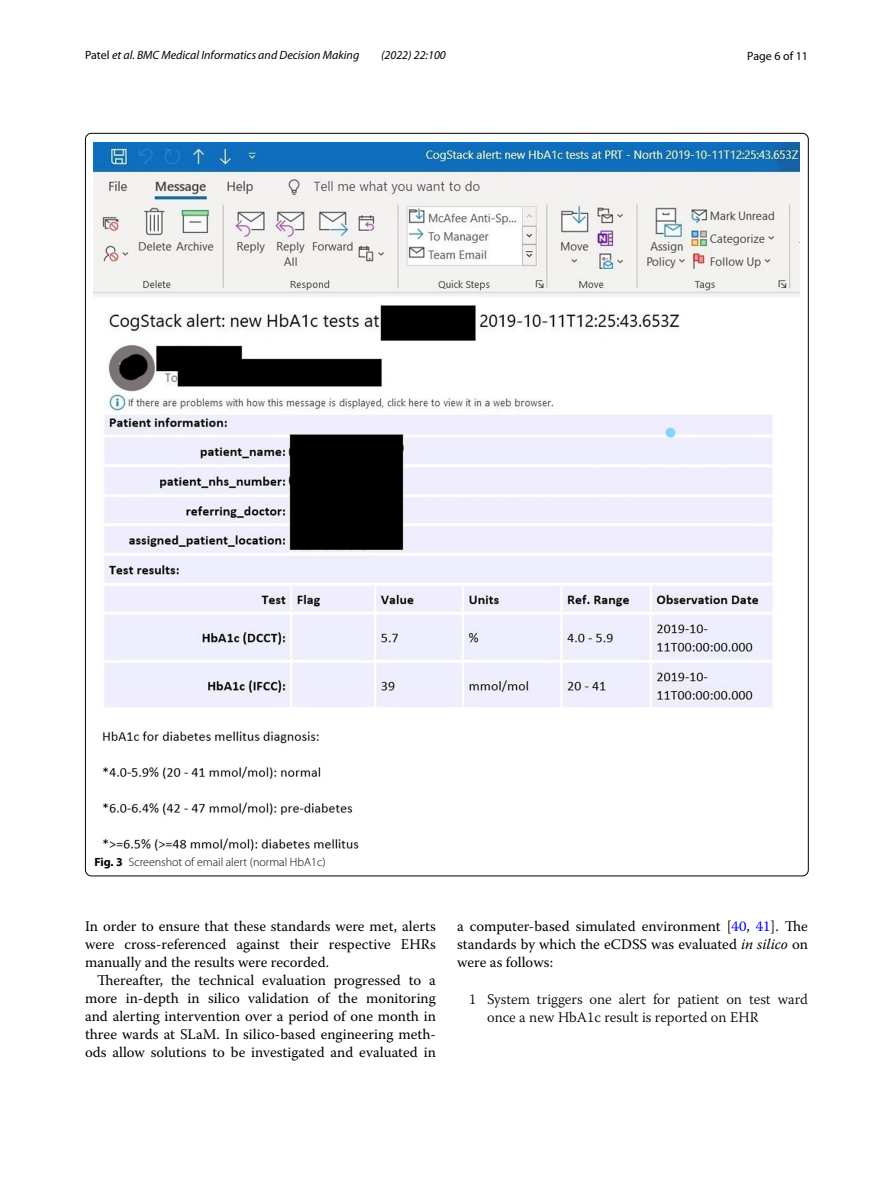
<style>
.page{position:relative;width:893px;height:1187px;background:#fff}
.page>*{position:absolute;margin:0;border:0;box-sizing:border-box;transform-origin:0 0}
.t1{font:14.7px/18px "Warnock Pro";color:#000;text-align:justify}
.t2{font:300 14.7px/18px "Warnock Pro";color:#000}
.t3{font:italic 12px "Myriad Pro";color:#000}
.t4{font:300 12px "Myriad Pro";color:#000}
.t5{font:12px "Myriad Pro";color:#000}
.s1{font-style:normal}
.s2{font-weight:700}
.s3{color:#00f}
.s4{font-style:italic}
</style>
<div class="page">
<img style="left:94px;top:142px;width:706px;height:708px">
<p class="t3" style="left:85px;top:48px;width:276px"><span class="s1">Patel</span> et al. BMC Medical Informatics and Decision Making</p>
<p class="t3" style="left:381px;top:48px;width:66px">(2022) 22:100</p>
<p class="t5" style="left:747px;top:48px;width:62px">Page 6 of 11</p>
<p class="t4" style="left:94px;top:855px;width:233px"><span class="s2">Fig. 3</span> Screenshot of email alert (normal HbA1c)</p>
<p class="t1" style="left:85px;top:916px;width:352px">In order to ensure that these standards were met, alerts were cross-referenced against their respective EHRs manually and the results were recorded.</p>
<p class="t1" style="left:85px;top:970px;width:352px;text-indent:12px">Thereafter, the technical evaluation progressed to a more in-depth in silico validation of the monitoring and alerting intervention over a period of one month in three wards at SLaM. In silico-based engineering meth&shy;ods allow solutions to be investigated and evaluated in</p>
<p class="t1" style="left:457px;top:916px;width:352px">a computer-based simulated environment [<span class="s3">40</span>, <span class="s3">41</span>]. The standards by which the eCDSS was evaluated <span class="s4">in silico</span> on were as follows:</p>
<p class="t2" style="left:487px;top:989px;width:322px;text-indent:-18px">1 System triggers one alert for patient on test ward once a new HbA1c result is reported on EHR</p>
</div>
